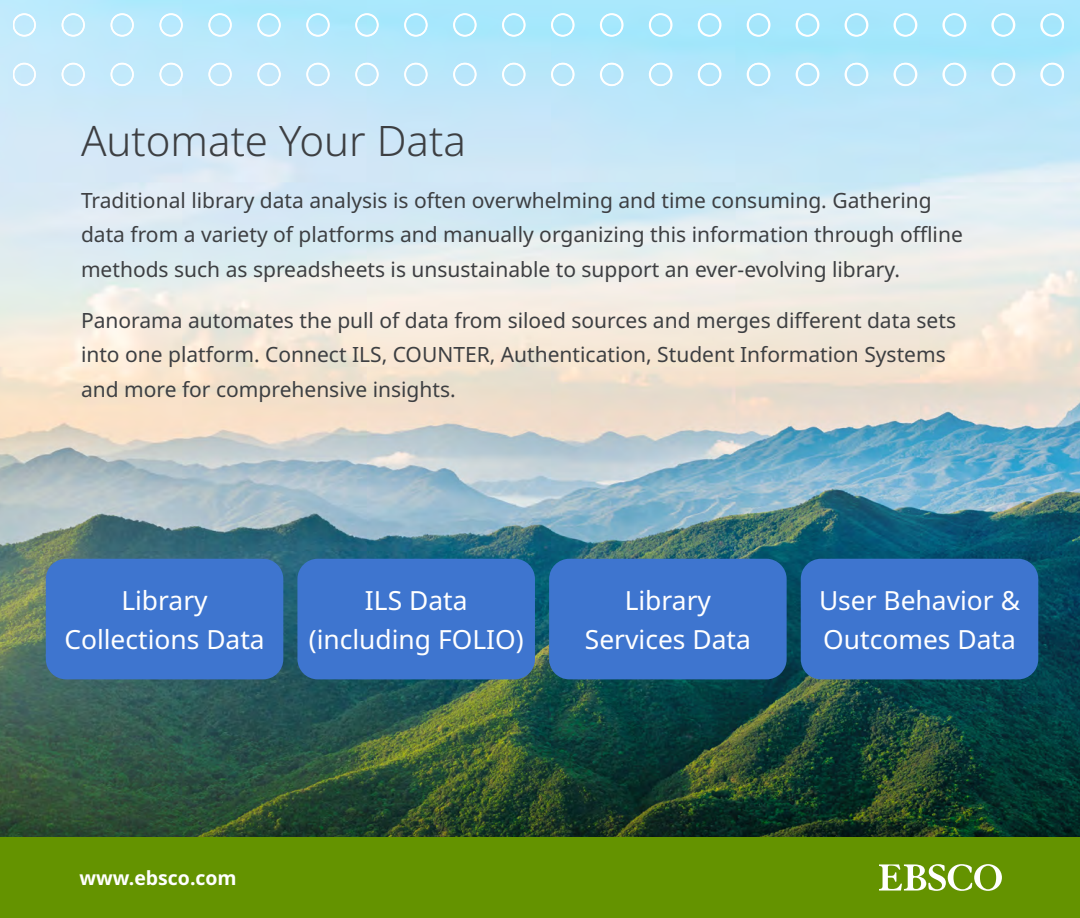
<style>
.page{position:relative;width:1080px;height:918px;background:#fff}
.page>*{position:absolute;margin:0;border:0;box-sizing:border-box;transform-origin:0 0}
.t1{font:300 42px "Noto Sans";color:#3d3f42}
.t2{font:26.4px/39.6px "Noto Sans";color:#fff;text-align:center}
.t3{font:21px/34.5px "Noto Sans";color:#3d3f42}
.t4{font:700 19.5px "Noto Sans";color:#fff}
</style>
<div class="page">
<img style="left:0;top:0;width:1080px;height:837px">
<div style="left:0;top:837px;width:1080px;height:81px;background:#649300"></div>
<svg style="left:879px;top:864px;width:123px;height:27px"></svg>
<div style="left:47px;top:560px;width:235px;height:118px;background:#3e75cf;border-radius:19px"></div>
<div style="left:46px;top:559px;width:237px;height:120px;border:3px solid #3e75cf;border-radius:19px"></div>
<div style="left:299px;top:560px;width:235px;height:118px;background:#3e75cf;border-radius:19px"></div>
<div style="left:297px;top:559px;width:238px;height:120px;border:3px solid #3e75cf;border-radius:19px"></div>
<div style="left:551px;top:560px;width:234px;height:118px;background:#3e75cf;border-radius:19px"></div>
<div style="left:549px;top:559px;width:238px;height:120px;border:3px solid #3e75cf;border-radius:19px"></div>
<div style="left:802px;top:560px;width:235px;height:118px;background:#3e75cf;border-radius:19px"></div>
<div style="left:801px;top:559px;width:237px;height:120px;border:3px solid #3e75cf;border-radius:19px"></div>
<svg style="left:14px;top:14px;width:1050px;height:72px;background:#b3e8fb"></svg>
<div style="left:14px;top:14px;width:22px;height:22px;border:2px solid #fff;border-radius:50%"></div>
<div style="left:62px;top:14px;width:23px;height:22px;border:2px solid #fff;border-radius:50%"></div>
<div style="left:111px;top:14px;width:23px;height:22px;border:2px solid #fff;border-radius:50%"></div>
<div style="left:160px;top:14px;width:23px;height:22px;border:2px solid #fff;border-radius:50%"></div>
<div style="left:209px;top:14px;width:23px;height:22px;border:2px solid #fff;border-radius:50%"></div>
<div style="left:258px;top:14px;width:23px;height:22px;border:2px solid #fff;border-radius:50%"></div>
<div style="left:307px;top:14px;width:23px;height:22px;border:2px solid #fff;border-radius:50%"></div>
<div style="left:355px;top:14px;width:24px;height:22px;border:2px solid #fff;border-radius:50%"></div>
<div style="left:404px;top:14px;width:24px;height:22px;border:2px solid #fff;border-radius:50%"></div>
<div style="left:453px;top:14px;width:24px;height:22px;border:2px solid #fff;border-radius:50%"></div>
<div style="left:502px;top:14px;width:24px;height:22px;border:2px solid #fff;border-radius:50%"></div>
<div style="left:551px;top:14px;width:24px;height:22px;border:2px solid #fff;border-radius:50%"></div>
<div style="left:600px;top:14px;width:24px;height:22px;border:2px solid #fff;border-radius:50%"></div>
<div style="left:649px;top:14px;width:24px;height:22px;border:2px solid #fff;border-radius:50%"></div>
<div style="left:698px;top:14px;width:24px;height:22px;border:2px solid #fff;border-radius:50%"></div>
<div style="left:747px;top:14px;width:23px;height:22px;border:2px solid #fff;border-radius:50%"></div>
<div style="left:796px;top:14px;width:23px;height:22px;border:2px solid #fff;border-radius:50%"></div>
<div style="left:845px;top:14px;width:23px;height:22px;border:2px solid #fff;border-radius:50%"></div>
<div style="left:894px;top:14px;width:23px;height:22px;border:2px solid #fff;border-radius:50%"></div>
<div style="left:943px;top:14px;width:23px;height:22px;border:2px solid #fff;border-radius:50%"></div>
<div style="left:992px;top:14px;width:23px;height:22px;border:2px solid #fff;border-radius:50%"></div>
<div style="left:1041px;top:14px;width:23px;height:22px;border:2px solid #fff;border-radius:50%"></div>
<div style="left:14px;top:63px;width:22px;height:23px;border:2px solid #fff;border-radius:50%"></div>
<div style="left:62px;top:63px;width:23px;height:23px;border:2px solid #fff;border-radius:50%"></div>
<div style="left:111px;top:63px;width:23px;height:23px;border:2px solid #fff;border-radius:50%"></div>
<div style="left:160px;top:63px;width:23px;height:23px;border:2px solid #fff;border-radius:50%"></div>
<div style="left:209px;top:63px;width:23px;height:23px;border:2px solid #fff;border-radius:50%"></div>
<div style="left:258px;top:63px;width:23px;height:23px;border:2px solid #fff;border-radius:50%"></div>
<div style="left:307px;top:63px;width:23px;height:23px;border:2px solid #fff;border-radius:50%"></div>
<div style="left:355px;top:63px;width:24px;height:23px;border:2px solid #fff;border-radius:50%"></div>
<div style="left:404px;top:63px;width:24px;height:23px;border:2px solid #fff;border-radius:50%"></div>
<div style="left:453px;top:63px;width:24px;height:23px;border:2px solid #fff;border-radius:50%"></div>
<div style="left:502px;top:63px;width:24px;height:23px;border:2px solid #fff;border-radius:50%"></div>
<div style="left:551px;top:63px;width:24px;height:23px;border:2px solid #fff;border-radius:50%"></div>
<div style="left:600px;top:63px;width:24px;height:23px;border:2px solid #fff;border-radius:50%"></div>
<div style="left:649px;top:63px;width:24px;height:23px;border:2px solid #fff;border-radius:50%"></div>
<div style="left:698px;top:63px;width:24px;height:23px;border:2px solid #fff;border-radius:50%"></div>
<div style="left:747px;top:63px;width:23px;height:23px;border:2px solid #fff;border-radius:50%"></div>
<div style="left:796px;top:63px;width:23px;height:23px;border:2px solid #fff;border-radius:50%"></div>
<div style="left:845px;top:63px;width:23px;height:23px;border:2px solid #fff;border-radius:50%"></div>
<div style="left:894px;top:63px;width:23px;height:23px;border:2px solid #fff;border-radius:50%"></div>
<div style="left:943px;top:63px;width:23px;height:23px;border:2px solid #fff;border-radius:50%"></div>
<div style="left:992px;top:63px;width:23px;height:23px;border:2px solid #fff;border-radius:50%"></div>
<div style="left:1041px;top:63px;width:23px;height:23px;border:2px solid #fff;border-radius:50%"></div>
<h1 class="t1" style="left:81px;top:111px;width:386px">Automate Your Data</h1>
<p class="t3" style="left:81px;top:183px;width:883px">Traditional library data analysis is often overwhelming and time consuming. Gathering data from a variety of platforms and manually organizing this information through offline methods such as spreadsheets is unsustainable to support an ever-evolving library.</p>
<p class="t3" style="left:81px;top:303px;width:877px">Panorama automates the pull of data from siloed sources and merges different data sets into one platform. Connect ILS, COUNTER, Authentication, Student Information Systems and more for comprehensive insights.</p>
<p class="t2" style="left:64px;top:581px;width:202px">Library<br>Collections Data</p>
<p class="t2" style="left:309px;top:581px;width:216px">ILS Data (including FOLIO)</p>
<p class="t2" style="left:585px;top:581px;width:167px">Library<br>Services Data</p>
<p class="t2" style="left:819px;top:581px;width:203px;text-align:left">User Behavior &amp;<br>Outcomes Data</p>
<p class="t4" style="left:80px;top:864px;width:159px">www.ebsco.com</p>
</div>
